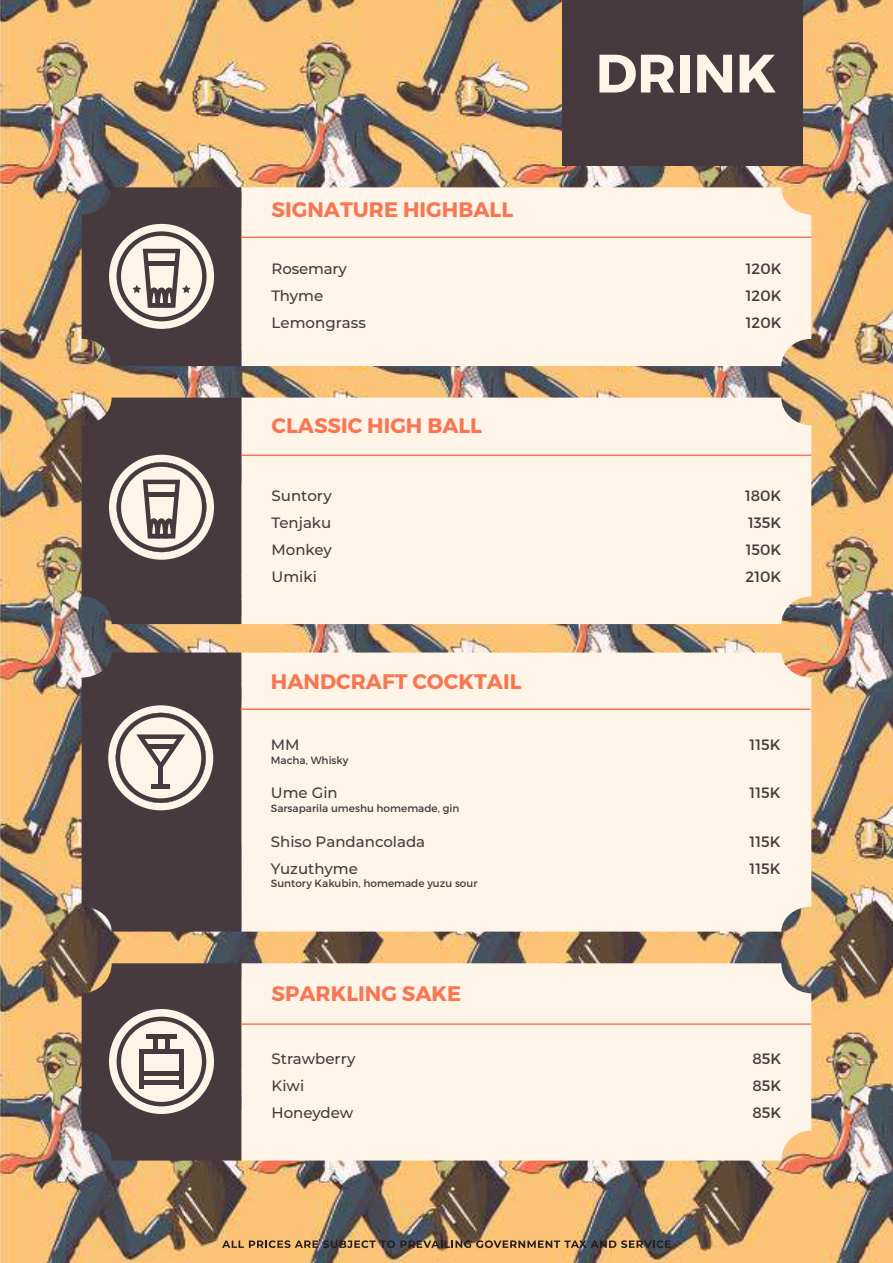
<style>
.page{position:relative;width:893px;height:1263px;background:#fff}
.page>*{position:absolute;margin:0;border:0;box-sizing:border-box;transform-origin:0 0}
.t1{font:700 54px "Montserrat";color:#fff4e8}
.t2{font:700 21px "Montserrat";color:#f87752}
.t3{font:500 15px/27px "Montserrat";color:#473a3e}
.t4{font:15px/27px "Montserrat";color:#473a3e;text-align:justify}
.t5{font:10.5px "Montserrat";color:#473a3e}
</style>
<div class="page">
<img style="left:0;top:0;width:893px;height:1263px">
<svg style="left:222px;top:1240px;width:449px;height:8px"></svg>
<div style="left:241px;top:187px;width:570px;height:179px;background:#fff4e8"></div>
<hr style="left:241px;top:236px;width:570px;height:2px;background:#f87752">
<svg style="left:82px;top:187px;width:159px;height:179px"></svg>
<div style="left:241px;top:963px;width:570px;height:197px;background:#fff4e8"></div>
<div style="left:563px;top:0;width:240px;height:166px;background:#473a3e"></div>
<div style="left:241px;top:398px;width:570px;height:226px;background:#fff4e8"></div>
<hr style="left:241px;top:455px;width:570px;height:1px;background:#f87752">
<svg style="left:82px;top:398px;width:159px;height:226px"></svg>
<hr style="left:241px;top:1023px;width:570px;height:2px;background:#f87752">
<svg style="left:82px;top:963px;width:159px;height:197px"></svg>
<div style="left:146px;top:1034px;width:31px;height:5px;background:#473a3e"></div>
<hr style="left:139px;top:1049px;width:45px;height:4px;background:#473a3e">
<hr style="left:139px;top:1080px;width:45px;height:4px;background:#473a3e">
<hr style="left:139px;top:1071px;width:45px;height:4px;background:#473a3e">
<div style="left:139px;top:1049px;width:5px;height:39px;background:#473a3e"></div>
<div style="left:179px;top:1049px;width:5px;height:39px;background:#473a3e"></div>
<div style="left:153px;top:1034px;width:5px;height:19px;background:#473a3e"></div>
<div style="left:165px;top:1034px;width:5px;height:19px;background:#473a3e"></div>
<div style="left:241px;top:652px;width:570px;height:279px;background:#fff4e8"></div>
<hr style="left:241px;top:708px;width:570px;height:2px;background:#f87752">
<svg style="left:82px;top:652px;width:159px;height:279px"></svg>
<div style="left:158px;top:766px;width:5px;height:20px;background:#473a3e"></div>
<hr style="left:147px;top:745px;width:27px;height:4px;background:#473a3e">
<h2 class="t2" style="left:272px;top:196px;width:243px">SIGNATURE HIGHBALL</h2>
<h1 class="t1" style="left:596px;top:40px;width:182px">DRINK</h1>
<p class="t3" style="left:272px;top:254px;width:77px">Rosemary<br>Thyme</p>
<p class="t4" style="left:746px;top:255px;width:37px">120K 120K 120K</p>
<p class="t3" style="left:272px;top:308px;width:96px">Lemongrass</p>
<h2 class="t2" style="left:272px;top:412px;width:212px">CLASSIC HIGH BALL</h2>
<p class="t3" style="left:272px;top:482px;width:62px;text-align:justify">Suntory Tenjaku Monkey</p>
<p class="t4" style="left:745px;top:482px;width:38px">180K 135K 150K</p>
<p class="t3" style="left:272px;top:562px;width:47px">Umiki</p>
<p class="t4" style="left:746px;top:563px;width:37px">210K</p>
<h2 class="t2" style="left:271px;top:668px;width:252px">HANDCRAFT COCKTAIL</h2>
<p class="t3" style="left:271px;top:731px;width:30px">MM</p>
<p class="t5" style="left:271px;top:754px;width:79px">Macha, Whisky</p>
<p class="t3" style="left:271px;top:779px;width:68px">Ume Gin</p>
<p class="t5" style="left:271px;top:802px;width:190px">Sarsaparila umeshu homemade, gin</p>
<p class="t3" style="left:271px;top:827px;width:156px">Shiso Pandancolada<br>Yuzuthyme</p>
<p class="t5" style="left:271px;top:877px;width:208px">Suntory Kakubin, homemade yuzu sour</p>
<h2 class="t2" style="left:272px;top:981px;width:191px">SPARKLING SAKE</h2>
<p class="t4" style="left:750px;top:731px;width:33px">115K</p>
<p class="t4" style="left:750px;top:779px;width:33px">115K</p>
<p class="t4" style="left:750px;top:828px;width:33px">115K<br>115K</p>
<p class="t3" style="left:272px;top:1044px;width:86px">Strawberry<br>Kiwi<br>Honeydew</p>
<p class="t4" style="left:752px;top:1045px;width:30px">85K 85K 85K</p>
</div>
